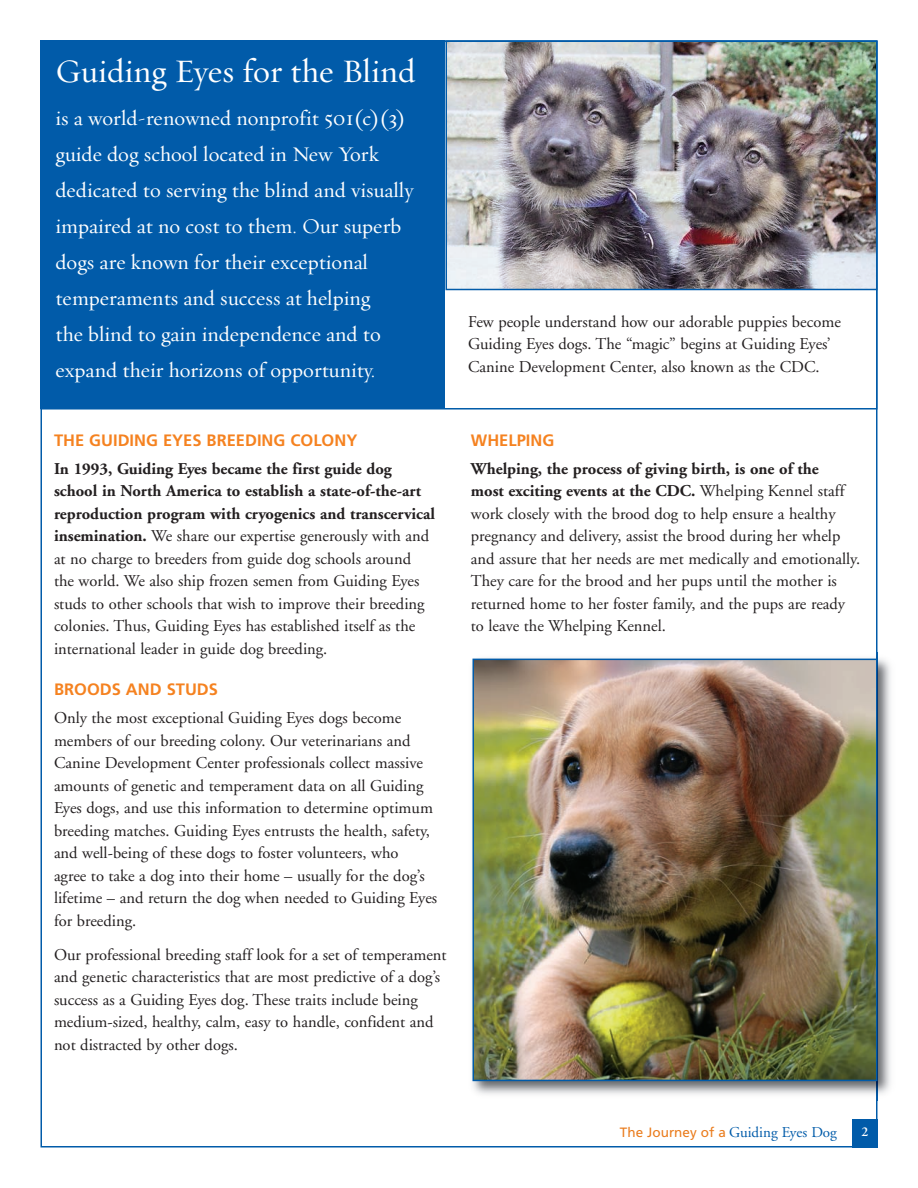
<style>
.page{position:relative;width:918px;height:1188px;background:#fff}
.page>*{position:absolute;margin:0;border:0;box-sizing:border-box;transform-origin:0 0}
.t1{font:33px "Requiem Text HTF Roman";color:#fff}
.t2{font:21px/36px "Requiem Text HTF Roman";color:#fff}
.t3{font:16.5px/22.5px "Adobe Garamond";color:#231f20}
.t4{font:700 16.5px "Frutiger";color:#f58220}
.t5{font:15px "Adobe Garamond";color:#015ba9}
.t6{font:600 13.5px "Adobe Garamond";color:#fff}
.s1{font-weight:700}
.s2{font-family:"Frutiger";font-size:13.5px;color:#ea7c1d}
</style>
<div class="page">
<div style="left:852px;top:1119px;width:26px;height:29px;background:#015ba9"></div>
<div style="left:40px;top:40px;width:406px;height:369px;background:#015ba9"></div>
<img style="left:449px;top:43px;width:426px;height:244px">
<div style="left:40px;top:40px;width:838px;height:370px;border:2px solid #015ba9"></div>
<img style="left:472px;top:652px;width:419px;height:449px">
<img style="left:475px;top:662px;width:400px;height:416px">
<div style="left:472px;top:659px;width:406px;height:422px;border:2px solid #015ba9"></div>
<h1 class="t1" style="left:56px;top:51px;width:362px">Guiding Eyes for the Blind</h1>
<p class="t2" style="left:56px;top:100px;width:359px">is a world-renowned nonprofit 501(c)(3) guide dog school located in New York dedicated to serving the blind and visually impaired at no cost to them. Our superb dogs are known for their exceptional temperaments and success at helping<br>the blind to gain independence and to expand their horizons of opportunity.</p>
<p class="t4" style="left:54px;top:434px;width:305px">THE GUIDING EYES BREEDING COLONY</p>
<p class="t3" style="left:54px;top:459px;width:383px"><span class="s1">In 1993, Guiding Eyes became the first guide dog school in North America to establish a state-of-the-art reproduction program with cryogenics and transcervical insemination.</span> We share our expertise generously with and at no charge to breeders from guide dog schools around the world. We also ship frozen semen from Guiding Eyes studs to other schools that wish to improve their breeding colonies. Thus, Guiding Eyes has established itself as the international leader in guide dog breeding.</p>
<p class="t4" style="left:54px;top:683px;width:166px">BROODS AND STUDS</p>
<p class="t3" style="left:54px;top:708px;width:385px">Only the most exceptional Guiding Eyes dogs become members of our breeding colony. Our veterinarians and Canine Development Center professionals collect massive amounts of genetic and temperament data on all Guiding Eyes dogs, and use this information to determine optimum breeding matches. Guiding Eyes entrusts the health, safety, and well-being of these dogs to foster volunteers, who<br>agree to take a dog into their home – usually for the dog’s lifetime – and return the dog when needed to Guiding Eyes for breeding.</p>
<p class="t3" style="left:54px;top:945px;width:394px">Our professional breeding staff look for a set of temperament and genetic characteristics that are most predictive of a dog’s success as a Guiding Eyes dog. These traits include being medium-sized, healthy, calm, easy to handle, confident and not distracted by other dogs.</p>
<p class="t3" style="left:468px;top:312px;width:374px">Few people understand how our adorable puppies become<br>Guiding Eyes dogs. The “magic” begins at Guiding Eyes’<br>Canine Development Center, also known as the CDC.</p>
<p class="t4" style="left:471px;top:434px;width:85px">WHELPING</p>
<p class="t3" style="left:471px;top:459px;width:391px"><span class="s1">Whelping, the process of giving birth, is one of the<br>most exciting events at the CDC.</span> Whelping Kennel staff work closely with the brood dog to help ensure a healthy pregnancy and delivery, assist the brood during her whelp and assure that her needs are met medically and emotionally.<br>They care for the brood and her pups until the mother is returned home to her foster family, and the pups are ready to leave the Whelping Kennel.</p>
<p class="t5" style="left:620px;top:1127px;width:218px"><span class="s2">The Journey of a</span> Guiding Eyes Dog</p>
<p class="t6" style="left:862px;top:1127px;width:8px">2</p>
</div>
